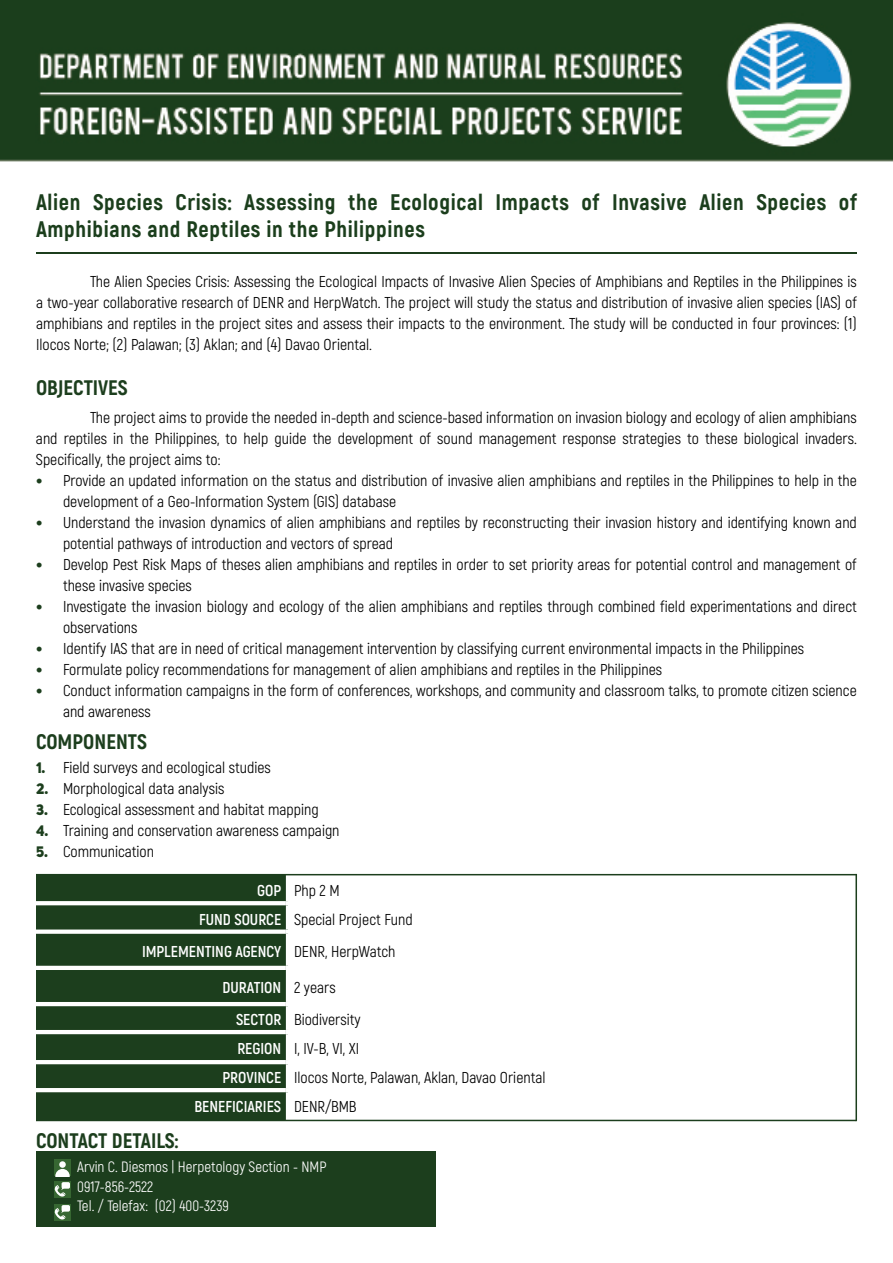
<style>
.page{position:relative;width:893px;height:1263px;background:#fff}
.page>*{position:absolute;margin:0;border:0;box-sizing:border-box;transform-origin:0 0}
.t1{font:800 22.5px/27.6px "Akrobat";letter-spacing:.03em;color:#1b3e1c}
.t2{font:800 21px "Akrobat";color:#1c3e1d}
.t3{font:15.75px/21px "Akrobat";color:#000}
.t4{font:700 15.75px "Akrobat";color:#fff}
.t5{font:15px/19.5px "Akrobat";color:#fff}
.s1{font-family:"Uni Sans Heavy CAPS";font-size:15px;color:#1c3e1d}
.s2{font-weight:700;color:#fff}
.s3{font-weight:400;color:#000}
</style>
<div class="page">
<img style="left:0;top:0;width:893px;height:162px">
<div style="left:36px;top:875px;width:250px;height:185px;background:#1c3e1d"></div>
<svg style="left:290px;top:875px;width:565px;height:245px"></svg>
<div style="left:36px;top:934px;width:250px;height:96px;background:#1c3e1d"></div>
<div style="left:36px;top:1064px;width:250px;height:56px;background:#1c3e1d"></div>
<hr style="left:286px;top:901px;width:570px;height:4px;background:#fff">
<div style="left:286px;top:929px;width:570px;height:5px;background:#fff"></div>
<hr style="left:286px;top:966px;width:570px;height:4px;background:#fff">
<hr style="left:286px;top:1002px;width:570px;height:4px;background:#fff">
<hr style="left:286px;top:1030px;width:570px;height:4px;background:#fff">
<hr style="left:286px;top:1060px;width:570px;height:4px;background:#fff">
<hr style="left:286px;top:1088px;width:570px;height:4px;background:#fff">
<div style="left:36px;top:929px;width:250px;height:5px;background:#fff"></div>
<hr style="left:36px;top:966px;width:250px;height:4px;background:#fff">
<hr style="left:36px;top:1002px;width:250px;height:4px;background:#fff">
<hr style="left:36px;top:1030px;width:250px;height:4px;background:#fff">
<svg style="left:36px;top:901px;width:250px;height:4px"></svg>
<hr style="left:36px;top:1088px;width:250px;height:4px;background:#fff">
<hr style="left:36px;top:874px;width:820px;height:1px;background:#1c3e1d">
<hr style="left:36px;top:1120px;width:820px;height:1px;background:#1c3e1d">
<hr style="left:855px;top:874px;width:2px;height:247px;background:#1c3e1d">
<hr style="left:36px;top:252px;width:821px;height:2px;background:#1c3e1d">
<div style="left:36px;top:1151px;width:400px;height:76px;background:#1c3e1d"></div>
<div style="left:54px;top:1181px;width:17px;height:16px;background:#376732"></div>
<svg style="left:54px;top:1182px;width:16px;height:15px"></svg>
<div style="left:54px;top:1204px;width:17px;height:16px;background:#376732"></div>
<svg style="left:54px;top:1205px;width:16px;height:15px"></svg>
<div style="left:54px;top:1159px;width:17px;height:17px;background:#376732"></div>
<svg style="left:59px;top:1161px;width:7px;height:7px"></svg>
<svg style="left:55px;top:1169px;width:15px;height:7px"></svg>
<h1 class="t1" style="left:36px;top:188px;width:822px">Alien Species Crisis: Assessing the Ecological Impacts of Invasive Alien Species of<br>Amphibians and Reptiles in the Philippines</h1>
<p class="t3" style="left:36px;top:271px;width:822px;text-align:justify;text-indent:54px">The Alien Species Crisis: Assessing the Ecological Impacts of Invasive Alien Species of Amphibians and Reptiles in the Philippines is a two-year collaborative research of DENR and HerpWatch. The project will study the status and distribution of invasive alien species (IAS) of amphibians and reptiles in the project sites and assess their impacts to the environment. The study will be conducted in four provinces: (1)<br>Ilocos Norte; (2) Palawan; (3) Aklan; and (4) Davao Oriental.</p>
<h2 class="t2" style="left:36px;top:374px;width:93px">OBJECTIVES</h2>
<p class="t3" style="left:36px;top:407px;width:822px;text-align:justify;text-indent:54px">The project aims to provide the needed in-depth and science-based information on invasion biology and ecology of alien amphibians and reptiles in the Philippines, to help guide the development of sound management response strategies to these biological invaders.<br>Specifically, the project aims to:</p>
<p class="t3" style="left:63px;top:470px;width:795px;text-indent:-27px"><span class="s1">•</span> Provide an updated information on the status and distribution of invasive alien amphibians and reptiles in the Philippines to help in the development of a Geo-Information System (GIS) database</p>
<p class="t3" style="left:63px;top:512px;width:795px;text-indent:-27px"><span class="s1">•</span> Understand the invasion dynamics of alien amphibians and reptiles by reconstructing their invasion history and identifying known and potential pathways of introduction and vectors of spread</p>
<p class="t3" style="left:63px;top:554px;width:795px;text-indent:-27px"><span class="s1">•</span> Develop Pest Risk Maps of theses alien amphibians and reptiles in order to set priority areas for potential control and management of these invasive species</p>
<p class="t3" style="left:63px;top:596px;width:795px;text-indent:-27px"><span class="s1">•</span> Investigate the invasion biology and ecology of the alien amphibians and reptiles through combined field experimentations and direct observations</p>
<p class="t3" style="left:36px;top:638px;width:770px"><span class="s1">•</span> Identify IAS that are in need of critical management intervention by classifying current environmental impacts in the Philippines</p>
<p class="t3" style="left:36px;top:659px;width:628px"><span class="s1">•</span> Formulate policy recommendations for management of alien amphibians and reptiles in the Philippines</p>
<p class="t3" style="left:63px;top:680px;width:795px;text-indent:-27px"><span class="s1">•</span> Conduct information campaigns in the form of conferences, workshops, and community and classroom talks, to promote citizen science and awareness</p>
<h2 class="t2" style="left:36px;top:728px;width:113px">COMPONENTS</h2>
<p class="t3" style="left:36px;top:757px;width:236px"><span class="s1">1.</span> Field surveys and ecological studies</p>
<p class="t3" style="left:36px;top:778px;width:190px"><span class="s1">2.</span> Morphological data analysis</p>
<p class="t3" style="left:36px;top:799px;width:284px"><span class="s1">3.</span> Ecological assessment and habitat mapping</p>
<p class="t3" style="left:36px;top:820px;width:305px"><span class="s1">4.</span> Training and conservation awareness campaign</p>
<p class="t3" style="left:36px;top:841px;width:120px"><span class="s1">5.</span> Communication</p>
<p class="t3" style="left:199px;top:876px;width:215px;line-height:28.5px;text-indent:58px"><span class="s2">GOP</span> Php 2 M<br><span class="s2">FUND SOURCE</span> Special Project Fund</p>
<p class="t4" style="left:142px;top:942px;width:255px">IMPLEMENTING AGENCY <span class="s3">DENR, HerpWatch</span></p>
<p class="t3" style="left:236px;top:972px;width:126px;line-height:32px;text-indent:-14px"><span class="s2">DURATION</span> 2 years<br><span class="s2">SECTOR</span> Biodiversity</p>
<p class="t3" style="left:237px;top:1038px;width:123px"><span class="s2">REGION</span> I, IV-B, VI, XI</p>
<p class="t3" style="left:222px;top:1067px;width:325px"><span class="s2">PROVINCE</span> Ilocos Norte, Palawan, Aklan, Davao Oriental</p>
<p class="t4" style="left:194px;top:1097px;width:164px">BENEFICIARIES <span class="s3">DENR/BMB</span></p>
<h2 class="t2" style="left:36px;top:1127px;width:144px">CONTACT DETAILS:</h2>
<p class="t5" style="left:77px;top:1157px;width:251px">Arvin C. Diesmos | Herpetology Section - NMP<br>0917-856-2522<br>Tel. / Telefax: (02) 400-3239</p>
</div>
